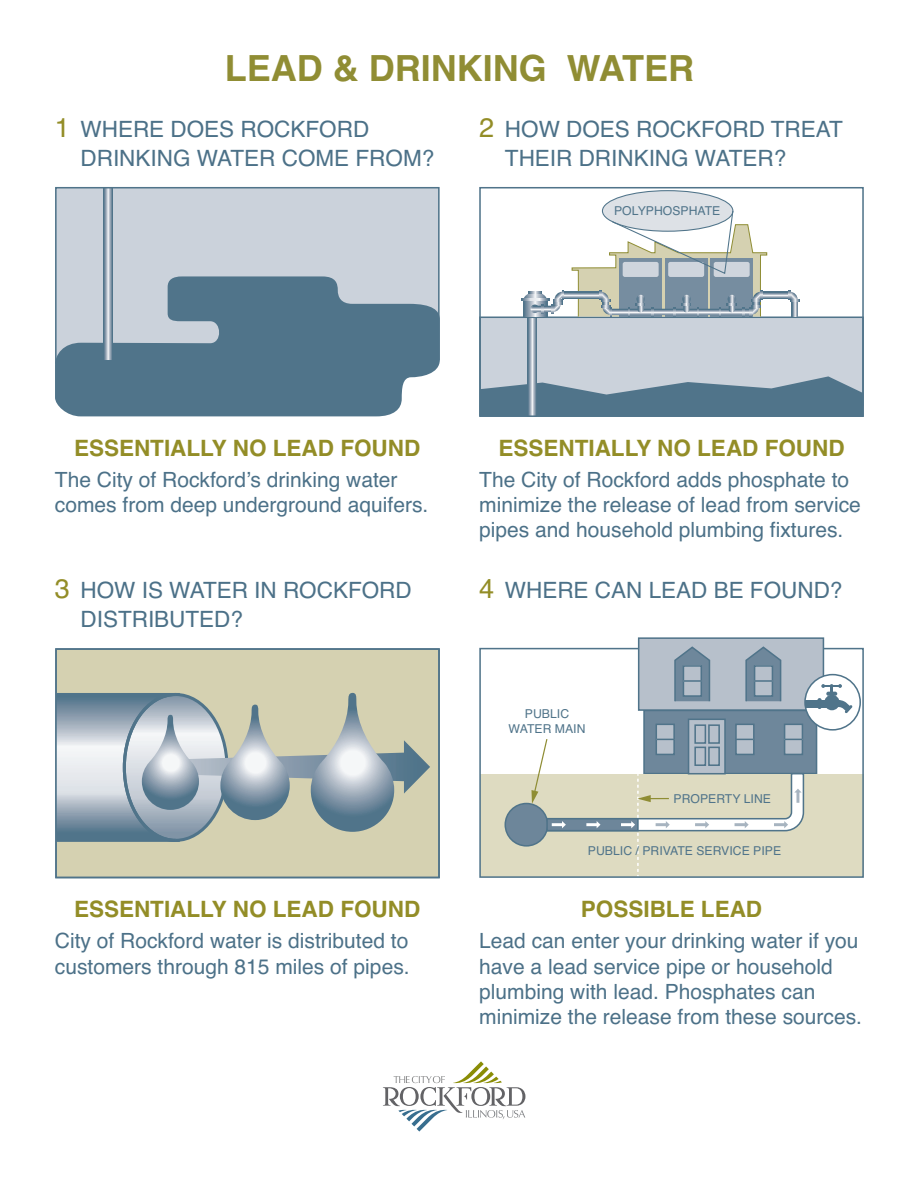
<style>
.page{position:relative;width:918px;height:1188px;background:#fff}
.page>*{position:absolute;margin:0;border:0;box-sizing:border-box;transform-origin:0 0}
.t1{font:700 36px "Helvetica";color:#908d34}
.t2{font:22.5px/29px "Helvetica";color:#4c7188}
.t3{font:700 22.5px "Helvetica";color:#938d27}
.t4{font:21px/25.2px "Helvetica";color:#4c7188}
.t5{font:12.3px/14.7px "Helvetica";color:#50748a;text-align:center}
.s1{font-size:27px;color:#938d27}
</style>
<div class="page">
<svg style="left:55px;top:365px;width:384px;height:51px;background:#5e7f93"></svg>
<svg style="left:55px;top:187px;width:385px;height:178px;background:#9fb0be"></svg>
<div style="left:480px;top:317px;width:383px;height:89px;background:#cbd2db"></div>
<svg style="left:482px;top:376px;width:379px;height:38px"></svg>
<svg style="left:527px;top:320px;width:10px;height:94px"></svg>
<div style="left:479px;top:317px;width:385px;height:100px;border:2px solid #50748a"></div>
<div style="left:479px;top:187px;width:385px;height:230px;border:2px solid #50748a"></div>
<svg style="left:523px;top:314px;width:25px;height:3px"></svg>
<svg style="left:564px;top:292px;width:7px;height:6px"></svg>
<svg style="left:521px;top:290px;width:43px;height:24px"></svg>
<svg style="left:768px;top:292px;width:20px;height:6px"></svg>
<svg style="left:791px;top:301px;width:7px;height:16px"></svg>
<svg style="left:788px;top:290px;width:11px;height:11px"></svg>
<svg style="left:571px;top:190px;width:197px;height:127px"></svg>
<svg style="left:383px;top:1061px;width:142px;height:71px"></svg>
<div style="left:56px;top:649px;width:383px;height:229px;background:#d5d1b1"></div>
<svg style="left:59px;top:697px;width:62px;height:141px;background:#b0bdc8"></svg>
<div style="left:55px;top:693px;width:125px;height:149px;border:3px solid #50748a"></div>
<div style="left:55px;top:648px;width:385px;height:230px;border:2px solid #50748a"></div>
<svg style="left:121px;top:692px;width:309px;height:150px"></svg>
<div style="left:644px;top:710px;width:173px;height:64px;background:#6e879b"></div>
<div style="left:643px;top:710px;width:174px;height:64px;border:2px solid #50748a"></div>
<div style="left:480px;top:774px;width:383px;height:103px;background:#dedbc1"></div>
<div style="left:505px;top:804px;width:43px;height:42px;background:#6d869a;border-radius:50%"></div>
<div style="left:505px;top:803px;width:43px;height:44px;border:2px solid #50748a;border-radius:50%"></div>
<div style="left:736px;top:724px;width:18px;height:30px;background:#b7c0cb"></div>
<div style="left:735px;top:724px;width:20px;height:31px;border:2px solid #50748a"></div>
<div style="left:656px;top:724px;width:18px;height:30px;background:#b7c0cb"></div>
<div style="left:656px;top:724px;width:19px;height:31px;border:2px solid #50748a"></div>
<div style="left:689px;top:719px;width:36px;height:55px;background:#b7c0cb"></div>
<div style="left:688px;top:719px;width:38px;height:55px;border:2px solid #50748a"></div>
<div style="left:694px;top:724px;width:12px;height:20px;border:2px solid #50748a"></div>
<div style="left:708px;top:724px;width:12px;height:20px;border:2px solid #50748a"></div>
<div style="left:785px;top:724px;width:17px;height:30px;background:#b7c0cb"></div>
<div style="left:784px;top:724px;width:19px;height:31px;border:2px solid #50748a"></div>
<div style="left:479px;top:648px;width:385px;height:230px;border:2px solid #50748a"></div>
<div style="left:639px;top:638px;width:184px;height:72px;background:#b7c0cb"></div>
<div style="left:638px;top:637px;width:186px;height:74px;border:2px solid #50748a"></div>
<div style="left:805px;top:675px;width:55px;height:55px;background:#fff;border-radius:50%"></div>
<div style="left:804px;top:674px;width:57px;height:57px;border:2px solid #50748a;border-radius:50%"></div>
<div style="left:817px;top:698px;width:5px;height:11px;background:#50748a;border-radius:2px"></div>
<div style="left:805px;top:700px;width:30px;height:7px;background:#50748a"></div>
<svg style="left:821px;top:684px;width:31px;height:29px"></svg>
<svg style="left:674px;top:646px;width:37px;height:56px"></svg>
<svg style="left:745px;top:646px;width:37px;height:56px"></svg>
<svg style="left:531px;top:738px;width:274px;height:138px"></svg>
<h1 class="t1" style="left:225px;top:47px;width:471px">LEAD &amp; DRINKING WATER</h1>
<p class="t2" style="left:81px;top:117px;width:355px;text-indent:-26px"><span class="s1">1</span> WHERE DOES ROCKFORD<br>DRINKING WATER COME FROM?</p>
<p class="t2" style="left:505px;top:117px;width:339px;text-indent:-26px"><span class="s1">2</span> HOW DOES ROCKFORD TREAT<br>THEIR DRINKING WATER?</p>
<p class="t5" style="left:614px;top:204px;width:108px">POLYPHOSPHATE</p>
<p class="t3" style="left:74px;top:435px;width:348px">ESSENTIALLY NO LEAD FOUND</p>
<p class="t4" style="left:55px;top:469px;width:375px">The City of Rockford’s drinking water comes from deep underground aquifers.</p>
<p class="t3" style="left:498px;top:435px;width:348px">ESSENTIALLY NO LEAD FOUND</p>
<p class="t4" style="left:479px;top:469px;width:383px">The City of Rockford adds phosphate to minimize the release of lead from service pipes and household plumbing fixtures.</p>
<p class="t2" style="left:81px;top:578px;width:333px;text-indent:-26px"><span class="s1">3</span> HOW IS WATER IN ROCKFORD<br>DISTRIBUTED?</p>
<p class="t2" style="left:479px;top:578px;width:365px"><span class="s1">4</span> WHERE CAN LEAD BE FOUND?</p>
<p class="t5" style="left:509px;top:707px;width:78px">PUBLIC<br>WATER MAIN</p>
<p class="t5" style="left:674px;top:791px;width:99px">PROPERTY LINE</p>
<p class="t3" style="left:74px;top:896px;width:348px">ESSENTIALLY NO LEAD FOUND</p>
<p class="t4" style="left:55px;top:930px;width:356px">City of Rockford water is distributed to customers through 815 miles of pipes.</p>
<p class="t5" style="left:588px;top:843px;width:195px">PUBLIC / PRIVATE SERVICE PIPE</p>
<p class="t3" style="left:581px;top:896px;width:183px">POSSIBLE LEAD</p>
<p class="t4" style="left:479px;top:930px;width:384px">Lead can enter your drinking water if you have a lead service pipe or household plumbing with lead. Phosphates can minimize the release from these sources.</p>
</div>
